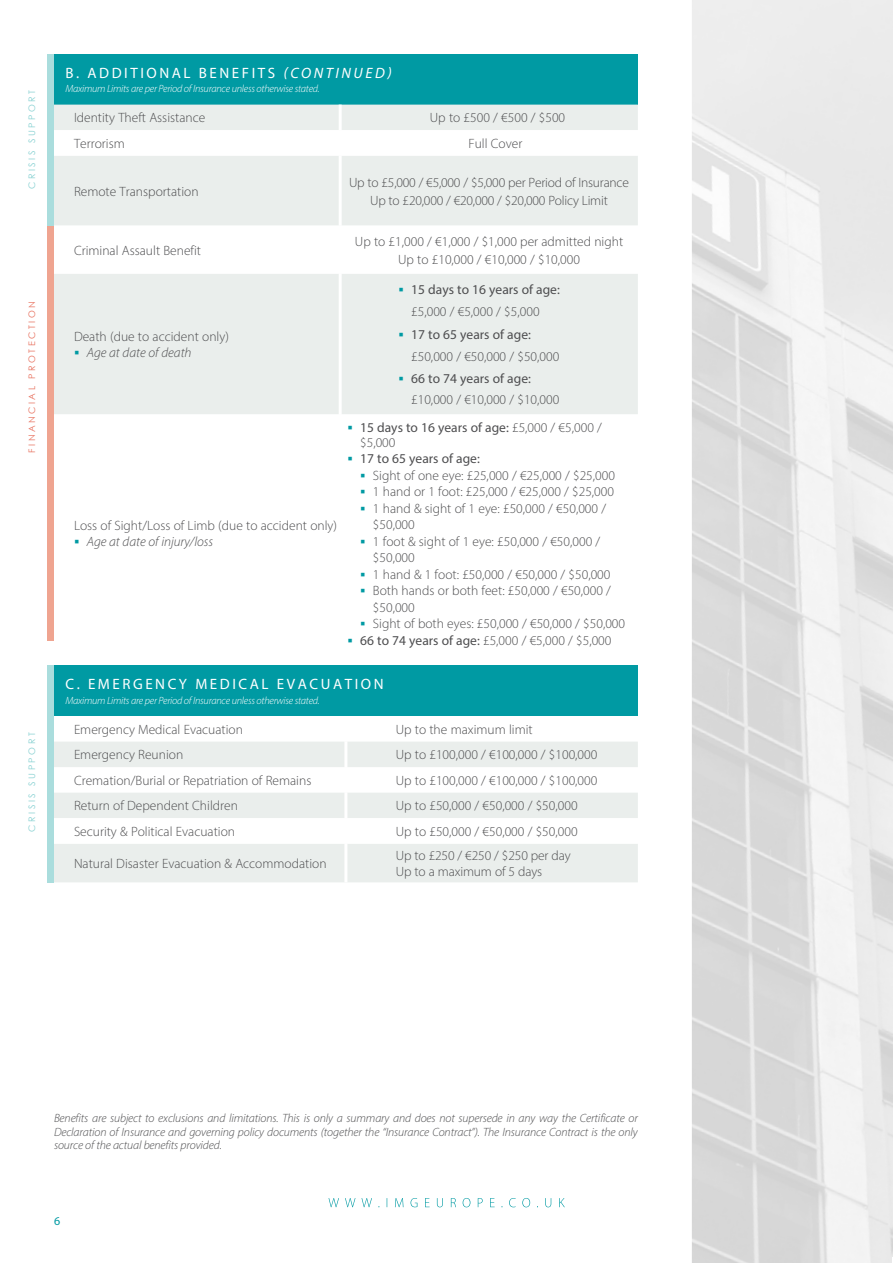
<style>
.page{position:relative;width:893px;height:1263px;background:#fff}
.page>*{position:absolute;margin:0;border:0;box-sizing:border-box;transform-origin:0 0}
.t1{font:15px "Myriad Pro";letter-spacing:.17em;color:#fff}
.t2{font:300 13.5px/18px "Myriad Pro";color:#4d4d4f;text-align:center}
.t3{font:13.5px/15px "Myriad Pro";color:#4d4d4f}
.t4{font:italic 300 13.5px "Myriad Pro";color:#4d4d4f}
.t5{font:italic 300 12px/13.5px "Myriad Pro";letter-spacing:-.01em;color:#4d4d4f;text-align:justify}
.t6{font:12px "Myriad Pro";color:#009aa3}
.t7{font:italic 300 10.5px "Myriad Pro";letter-spacing:-.025em;color:#fff}
.t8{font:9px "Century Gothic";letter-spacing:.28em;color:#85d0d1}
.t9{font:9px "Century Gothic";letter-spacing:.28em;color:#e76f5c}
.s1{font-style:italic}
.s2{font-weight:300}
.s3{font-weight:400}
</style>
<div class="page">
<svg style="left:329px;top:1198px;width:236px;height:9px"></svg>
<div style="left:54px;top:54px;width:584px;height:51px;background:#009aa3"></div>
<svg style="left:54px;top:105px;width:584px;height:309px;fill:#eaeeec"></svg>
<svg style="left:54px;top:130px;width:584px;height:26px"></svg>
<hr style="left:339px;top:105px;width:3px;height:25px;background:#fff">
<hr style="left:339px;top:130px;width:3px;height:26px;background:#fff">
<hr style="left:339px;top:156px;width:3px;height:69px;background:#fff">
<hr style="left:339px;top:225px;width:3px;height:49px;background:#fff">
<hr style="left:339px;top:274px;width:3px;height:140px;background:#fff">
<div style="left:54px;top:665px;width:584px;height:51px;background:#009aa3"></div>
<div style="left:54px;top:844px;width:584px;height:38px;background:#eaeeec"></div>
<svg style="left:54px;top:742px;width:584px;height:76px"></svg>
<hr style="left:344px;top:767px;width:3px;height:26px;background:#fff">
<hr style="left:344px;top:742px;width:3px;height:25px;background:#fff">
<hr style="left:344px;top:793px;width:3px;height:25px;background:#fff">
<hr style="left:344px;top:844px;width:3px;height:38px;background:#fff">
<img style="left:692px;top:0;width:201px;height:1263px">
<div style="left:47px;top:225px;width:7px;height:416px;background:#efa490"></div>
<div style="left:47px;top:665px;width:7px;height:218px;background:#add"></div>
<div style="left:47px;top:54px;width:7px;height:171px;background:#add"></div>
<svg style="left:75px;top:351px;width:3px;height:4px"></svg>
<svg style="left:399px;top:288px;width:4px;height:4px"></svg>
<svg style="left:399px;top:333px;width:4px;height:3px"></svg>
<svg style="left:399px;top:377px;width:4px;height:4px"></svg>
<p class="t8" style="left:26px;top:189px;width:101px;rotate:-90deg">CRISIS SUPPORT</p>
<p class="t9" style="left:26px;top:453px;width:153px;rotate:-90deg">FINANCIAL PROTECTION</p>
<p class="t8" style="left:26px;top:832px;width:101px;rotate:-90deg">CRISIS SUPPORT</p>
<p class="t1" style="left:66px;top:63px;width:327px">B. ADDITIONAL BENEFITS <span class="s1">(CONTINUED)</span></p>
<p class="t7" style="left:66px;top:83px;width:256px">Maximum Limits are per Period of Insurance unless otherwise stated.</p>
<p class="t2" style="left:74px;top:109px;width:133px">Identity Theft Assistance</p>
<p class="t2" style="left:430px;top:109px;width:137px">Up to £500 / €500 / $500</p>
<p class="t2" style="left:74px;top:134px;width:52px">Terrorism</p>
<p class="t2" style="left:468px;top:134px;width:55px">Full Cover</p>
<p class="t2" style="left:74px;top:182px;width:126px">Remote Transportation</p>
<p class="t2" style="left:349px;top:173px;width:281px">Up to £5,000 / €5,000 / $5,000 per Period of Insurance<br>Up to £20,000 / €20,000 / $20,000 Policy Limit</p>
<p class="t2" style="left:74px;top:241px;width:129px">Criminal Assault Benefit</p>
<p class="t2" style="left:355px;top:232px;width:270px">Up to £1,000 / €1,000 / $1,000 per admitted night<br>Up to £10,000 / €10,000 / $10,000</p>
<p class="t2" style="left:74px;top:327px;width:156px">Death (due to accident only)</p>
<p class="t4" style="left:87px;top:345px;width:106px">Age at date of death</p>
<p class="t3" style="left:411px;top:282px;width:150px">15 days to 16 years of age:</p>
<p class="t2" style="left:411px;top:303px;width:130px">£5,000 / €5,000 / $5,000</p>
<p class="t3" style="left:411px;top:326px;width:121px">17 to 65 years of age:</p>
<p class="t2" style="left:411px;top:347px;width:150px">£50,000 / €50,000 / $50,000</p>
<p class="t3" style="left:411px;top:371px;width:121px">66 to 74 years of age:</p>
<p class="t2" style="left:411px;top:390px;width:150px">£10,000 / €10,000 / $10,000</p>
<p class="t3" style="left:360px;top:419px;width:243px">15 days to 16 years of age: <span class="s2">£5,000 / €5,000 / $5,000</span></p>
<p class="t3" style="left:360px;top:451px;width:121px">17 to 65 years of age:</p>
<p class="t2" style="left:373px;top:466px;width:244px">Sight of one eye: £25,000 / €25,000 / $25,000</p>
<p class="t2" style="left:373px;top:482px;width:243px">1 hand or 1 foot: £25,000 / €25,000 / $25,000</p>
<p class="t2" style="left:373px;top:499px;width:235px">1 hand &amp; sight of 1 eye: £50,000 / €50,000 /</p>
<p class="t2" style="left:373px;top:515px;width:43px">$50,000</p>
<p class="t2" style="left:373px;top:532px;width:229px">1 foot &amp; sight of 1 eye: £50,000 / €50,000 /</p>
<p class="t2" style="left:373px;top:548px;width:43px">$50,000</p>
<p class="t2" style="left:373px;top:565px;width:239px">1 hand &amp; 1 foot: £50,000 / €50,000 / $50,000</p>
<p class="t2" style="left:373px;top:581px;width:240px">Both hands or both feet: £50,000 / €50,000 /</p>
<p class="t2" style="left:373px;top:598px;width:43px">$50,000</p>
<p class="t2" style="left:373px;top:614px;width:254px">Sight of both eyes: £50,000 / €50,000 / $50,000</p>
<p class="t2" style="left:360px;top:631px;width:253px"><span class="s3">66 to 74 years of age:</span> £5,000 / €5,000 / $5,000</p>
<p class="t1" style="left:66px;top:675px;width:319px">C. EMERGENCY MEDICAL EVACUATION</p>
<p class="t7" style="left:66px;top:694px;width:256px">Maximum Limits are per Period of Insurance unless otherwise stated.</p>
<p class="t2" style="left:74px;top:720px;width:170px">Emergency Medical Evacuation</p>
<p class="t2" style="left:396px;top:720px;width:139px">Up to the maximum limit</p>
<p class="t2" style="left:74px;top:746px;width:111px">Emergency Reunion</p>
<p class="t2" style="left:396px;top:746px;width:203px">Up to £100,000 / €100,000 / $100,000</p>
<p class="t2" style="left:74px;top:771px;width:239px">Cremation/Burial or Repatriation of Remains</p>
<p class="t2" style="left:396px;top:771px;width:203px">Up to £100,000 / €100,000 / $100,000</p>
<p class="t2" style="left:74px;top:797px;width:165px">Return of Dependent Children</p>
<p class="t2" style="left:396px;top:797px;width:183px">Up to £50,000 / €50,000 / $50,000</p>
<p class="t2" style="left:74px;top:822px;width:163px">Security &amp; Political Evacuation</p>
<p class="t2" style="left:396px;top:822px;width:183px">Up to £50,000 / €50,000 / $50,000</p>
<p class="t2" style="left:74px;top:854px;width:254px">Natural Disaster Evacuation &amp; Accommodation</p>
<p class="t2" style="left:396px;top:847px;width:177px;line-height:16.2px;text-align:left">Up to £250 / €250 / $250 per day<br>Up to a maximum of 5 days</p>
<p class="t2" style="left:74px;top:516px;width:265px">Loss of Sight/Loss of Limb (due to accident only)</p>
<p class="t4" style="left:87px;top:534px;width:128px">Age at date of injury/loss</p>
<p class="t5" style="left:54px;top:1111px;width:585px">Benefits are subject to exclusions and limitations. This is only a summary and does not supersede in any way the Certificate or Declaration of Insurance and governing policy documents (together the “Insurance Contract”). The Insurance Contract is the only source of the actual benefits provided.</p>
<p class="t6" style="left:54px;top:1213px;width:8px">6</p>
</div>
